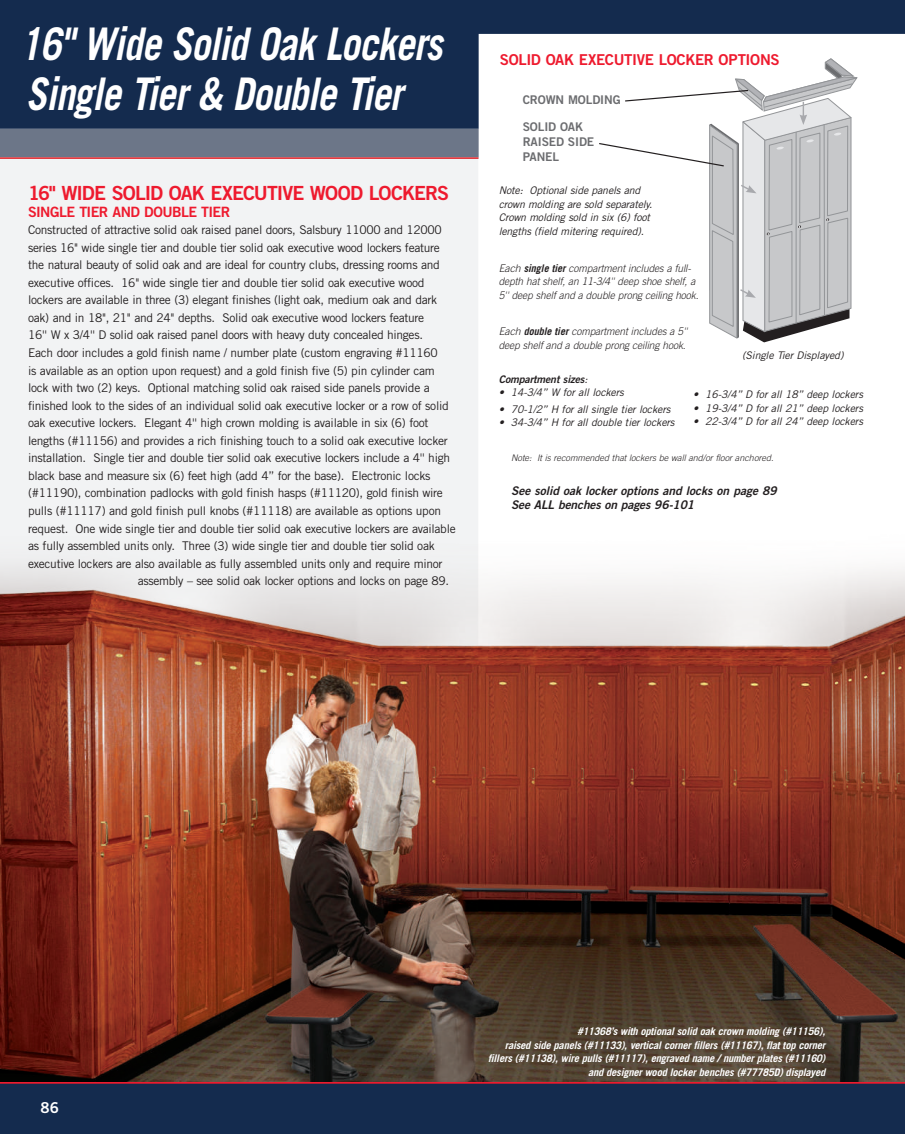
<style>
.page{position:relative;width:905px;height:1134px;background:#fff}
.page>*{position:absolute;margin:0;border:0;box-sizing:border-box;transform-origin:0 0}
.t1{font:italic 700 45px/49.5px "Trade Gothic";letter-spacing:-.025em;color:#fff;scale:.85 1}
.t2{font:19.5px "Trade Gothic Bold Two";letter-spacing:-.05em;color:#ee1a2e}
.t3{font:15px "Trade Gothic Bold Two";letter-spacing:-.025em;color:#ee1a2e}
.t4{font:15px "Trade Gothic Bold Two";color:#fff}
.t5{font:14.25px "Trade Gothic Bold Two";letter-spacing:-.04em;color:#ee1a2e}
.t6{font:12px "Trade Gothic";letter-spacing:-.025em;color:#231f20}
.t7{font:italic 12px/14.4px "Trade Gothic Bold Two";color:#231f20}
.t8{font:12px/15px "Trade Gothic Bold Two";letter-spacing:-.01em;color:#6c6d70}
.t9{font:italic 10.5px/13.5px "Trade Gothic";letter-spacing:-.01em;color:#231f20}
.t10{font:italic 700 10.5px/13.5px "Trade Gothic";letter-spacing:-.02em;color:#fff;text-align:right}
.t11{font:italic 300 10.5px/13.5px "Trade Gothic";letter-spacing:-.005em;color:#231f20}
.t12{font:italic 10.5px "Trade Gothic Bold Two";letter-spacing:-.01em;color:#231f20}
.t13{font:italic 300 9px "Trade Gothic";color:#231f20}
.s1{font-weight:700}
.s2{font-family:"Trade Gothic"}
</style>
<div class="page">
<svg style="left:904px;top:0;width:1px;height:1083px"></svg>
<div style="left:0;top:1083px;width:904px;height:51px;background:#142b4e"></div>
<div style="left:0;top:159px;width:478px;height:922px;background:#f2f3f4"></div>
<hr style="left:0;top:1082px;width:904px;height:1px;background:#ee1a2e">
<svg style="left:0;top:0;width:904px;height:129px;fill:#142b4e"></svg>
<div style="left:0;top:129px;width:478px;height:28px;background:#6c7688"></div>
<hr style="left:0;top:157px;width:478px;height:2px;background:#de1d24">
<img style="left:0;top:567px;width:904px;height:515px">
<svg style="left:597px;top:58px;width:263px;height:284px"></svg>
<h1 class="t1" style="left:20px;top:19px;width:498px">16" Wide Solid Oak Lockers<br>Single Tier &amp; Double Tier</h1>
<h2 class="t2" style="left:28px;top:181px;width:422px">16" WIDE SOLID OAK EXECUTIVE WOOD LOCKERS</h2>
<p class="t5" style="left:28px;top:203px;width:203px">SINGLE TIER AND DOUBLE TIER</p>
<p class="t6" style="left:28px;top:223px;width:415px">Constructed of attractive solid oak raised panel doors, Salsbury 11000 and 12000</p>
<p class="t6" style="left:28px;top:240px;width:413px">series 16" wide single tier and double tier solid oak executive wood lockers feature</p>
<p class="t6" style="left:28px;top:258px;width:413px">the natural beauty of solid oak and are ideal for country clubs, dressing rooms and</p>
<p class="t6" style="left:28px;top:275px;width:398px">executive offices. 16" wide single tier and double tier solid oak executive wood</p>
<p class="t6" style="left:28px;top:293px;width:410px">lockers are available in three (3) elegant finishes (light oak, medium oak and dark</p>
<p class="t6" style="left:28px;top:310px;width:397px">oak) and in 18", 21" and 24" depths. Solid oak executive wood lockers feature</p>
<p class="t6" style="left:28px;top:328px;width:396px">16'' W x 3/4'' D solid oak raised panel doors with heavy duty concealed hinges.</p>
<p class="t6" style="left:28px;top:346px;width:411px">Each door includes a gold finish name / number plate (custom engraving #11160</p>
<p class="t6" style="left:28px;top:363px;width:408px">is available as an option upon request) and a gold finish five (5) pin cylinder cam</p>
<p class="t6" style="left:28px;top:381px;width:403px">lock with two (2) keys. Optional matching solid oak raised side panels provide a</p>
<p class="t6" style="left:28px;top:398px;width:422px">finished look to the sides of an individual solid oak executive locker or a row of solid</p>
<p class="t6" style="left:28px;top:416px;width:402px">oak executive lockers. Elegant 4'' high crown molding is available in six (6) foot</p>
<p class="t6" style="left:28px;top:433px;width:421px">lengths (#11156) and provides a rich finishing touch to a solid oak executive locker</p>
<p class="t6" style="left:28px;top:451px;width:423px">installation. Single tier and double tier solid oak executive lockers include a 4'' high</p>
<p class="t6" style="left:28px;top:468px;width:404px">black base and measure six (6) feet high (add 4” for the base). Electronic locks</p>
<p class="t6" style="left:28px;top:486px;width:416px">(#11190), combination padlocks with gold finish hasps (#11120), gold finish wire</p>
<p class="t6" style="left:28px;top:503px;width:414px">pulls (#11117) and gold finish pull knobs (#11118) are available as options upon</p>
<p class="t6" style="left:28px;top:521px;width:429px">request. One wide single tier and double tier solid oak executive lockers are available</p>
<p class="t6" style="left:28px;top:539px;width:408px">as fully assembled units only. Three (3) wide single tier and double tier solid oak</p>
<p class="t6" style="left:28px;top:556px;width:416px">executive lockers are also available as fully assembled units only and require minor</p>
<p class="t6" style="left:138px;top:574px;width:313px">assembly – see solid oak locker options and locks on page 89.</p>
<p class="t3" style="left:500px;top:51px;width:281px">SOLID OAK EXECUTIVE LOCKER OPTIONS</p>
<p class="t8" style="left:522px;top:92px;width:99px">CROWN MOLDING</p>
<p class="t8" style="left:522px;top:119px;width:73px">SOLID OAK<br>RAISED SIDE<br>PANEL</p>
<p class="t9" style="left:498px;top:183px;width:155px">Note: Optional side panels and crown molding are sold separately.<br>Crown molding sold in six (6) foot lengths (field mitering required).</p>
<p class="t11" style="left:498px;top:261px;width:201px">Each <span class="s1">single tier</span> compartment includes a full&shy;depth hat shelf, an 11-3/4'' deep shoe shelf, a<br>5'' deep shelf and a double prong ceiling hook.</p>
<p class="t11" style="left:498px;top:325px;width:190px">Each <span class="s1">double tier</span> compartment includes a 5'' deep shelf and a double prong ceiling hook.</p>
<p class="t9" style="left:742px;top:348px;width:103px">(Single Tier Displayed)</p>
<p class="t12" style="left:498px;top:373px;width:90px">Compartment sizes<span class="s2">:</span></p>
<p class="t9" style="left:498px;top:386px;width:127px">• 14-3/4” W for all lockers</p>
<p class="t9" style="left:498px;top:402px;width:173px">• 70-1/2” H for all single tier lockers</p>
<p class="t9" style="left:498px;top:416px;width:177px">• 34-3/4” H for all double tier lockers</p>
<p class="t9" style="left:693px;top:388px;width:171px">• 16-3/4” D for all 18” deep lockers</p>
<p class="t9" style="left:693px;top:401px;width:171px">• 19-3/4” D for all 21” deep lockers</p>
<p class="t9" style="left:693px;top:415px;width:171px">• 22-3/4” D for all 24” deep lockers</p>
<p class="t13" style="left:511px;top:453px;width:264px">Note: It is recommended that lockers be wall and/or floor anchored.</p>
<p class="t7" style="left:511px;top:483px;width:267px">See solid oak locker options and locks on page 89<br>See ALL benches on pages 96-101</p>
<p class="t4" style="left:41px;top:1098px;width:20px">86</p>
<p class="t10" style="left:488px;top:1024px;width:339px">#11368’s with optional solid oak crown molding (#11156),<br>raised side panels (#11133), vertical corner fillers (#11167), flat top corner fillers (#11138), wire pulls (#11117), engraved name / number plates (#11160) and designer wood locker benches (#77785D) displayed</p>
</div>
